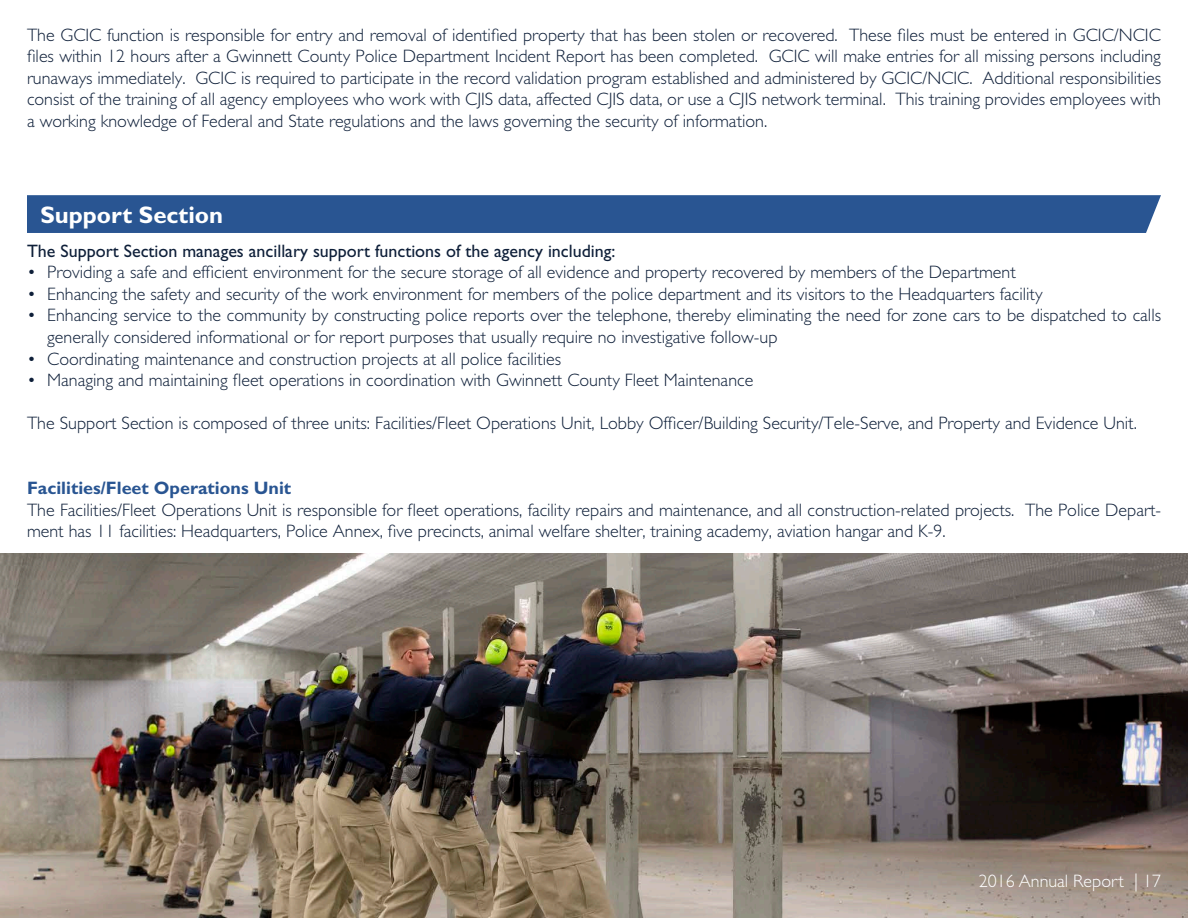
<style>
.page{position:relative;width:1188px;height:918px;background:#fff}
.page>*{position:absolute;margin:0;border:0;box-sizing:border-box;transform-origin:0 0}
.t1{font:700 24px "Gill Sans";color:#fff}
.t2{font:300 18px/21.6px "Gill Sans";color:#0e1f39}
.t3{font:18px "Gill Sans";color:#0e1f39}
.t4{font:700 18px "Gill Sans";color:#295592}
.t5{font:300 18px "Gill Sans";color:#fff}
</style>
<div class="page">
<img style="left:0;top:554px;width:1188px;height:364px">
<hr style="left:0;top:851px;width:1px;height:67px;background:#bfbfc0;opacity:.75">
<div style="left:27px;top:195px;width:1134px;height:38px;background:#295592"></div>
<p class="t2" style="left:27px;top:24px;width:1136px;text-align:justify">The GCIC function is responsible for entry and removal of identified property that has been stolen or recovered. These files must be entered in GCIC/NCIC files within 12 hours after a Gwinnett County Police Department Incident Report has been completed. GCIC will make entries for all missing persons including runaways immediately. GCIC is required to participate in the record validation program established and administered by GCIC/NCIC. Additional responsibilities consist of the training of all agency employees who work with CJIS data, affected CJIS data, or use a CJIS network terminal. This training provides employees with a working knowledge of Federal and State regulations and the laws governing the security of information.</p>
<p class="t1" style="left:40px;top:201px;width:184px">Support Section</p>
<p class="t3" style="left:27px;top:240px;width:590px">The Support Section manages ancillary support functions of the agency including:</p>
<p class="t2" style="left:27px;top:261px;width:990px">• Providing a safe and efficient environment for the secure storage of all evidence and property recovered by members of the Department</p>
<p class="t2" style="left:27px;top:283px;width:1017px">• Enhancing the safety and security of the work environment for members of the police department and its visitors to the Headquarters facility</p>
<p class="t2" style="left:47px;top:305px;width:1115px;text-indent:-20px">• Enhancing service to the community by constructing police reports over the telephone, thereby eliminating the need for zone cars to be dispatched to calls generally considered informational or for report purposes that usually require no investigative follow-up</p>
<p class="t2" style="left:27px;top:348px;width:536px">• Coordinating maintenance and construction projects at all police facilities</p>
<p class="t2" style="left:27px;top:369px;width:728px">• Managing and maintaining fleet operations in coordination with Gwinnett County Fleet Maintenance</p>
<p class="t2" style="left:27px;top:413px;width:1111px">The Support Section is composed of three units: Facilities/Fleet Operations Unit, Lobby Officer/Building Security/Tele-Serve, and Property and Evidence Unit.</p>
<p class="t4" style="left:27px;top:477px;width:266px">Facilities/Fleet Operations Unit</p>
<p class="t2" style="left:27px;top:499px;width:1136px">The Facilities/Fleet Operations Unit is responsible for fleet operations, facility repairs and maintenance, and all construction-related projects. The Police Depart&shy;ment has 11 facilities: Headquarters, Police Annex, five precincts, animal welfare shelter, training academy, aviation hangar and K-9.</p>
<p class="t5" style="left:979px;top:870px;width:184px">2016 Annual Report | 17</p>
</div>
